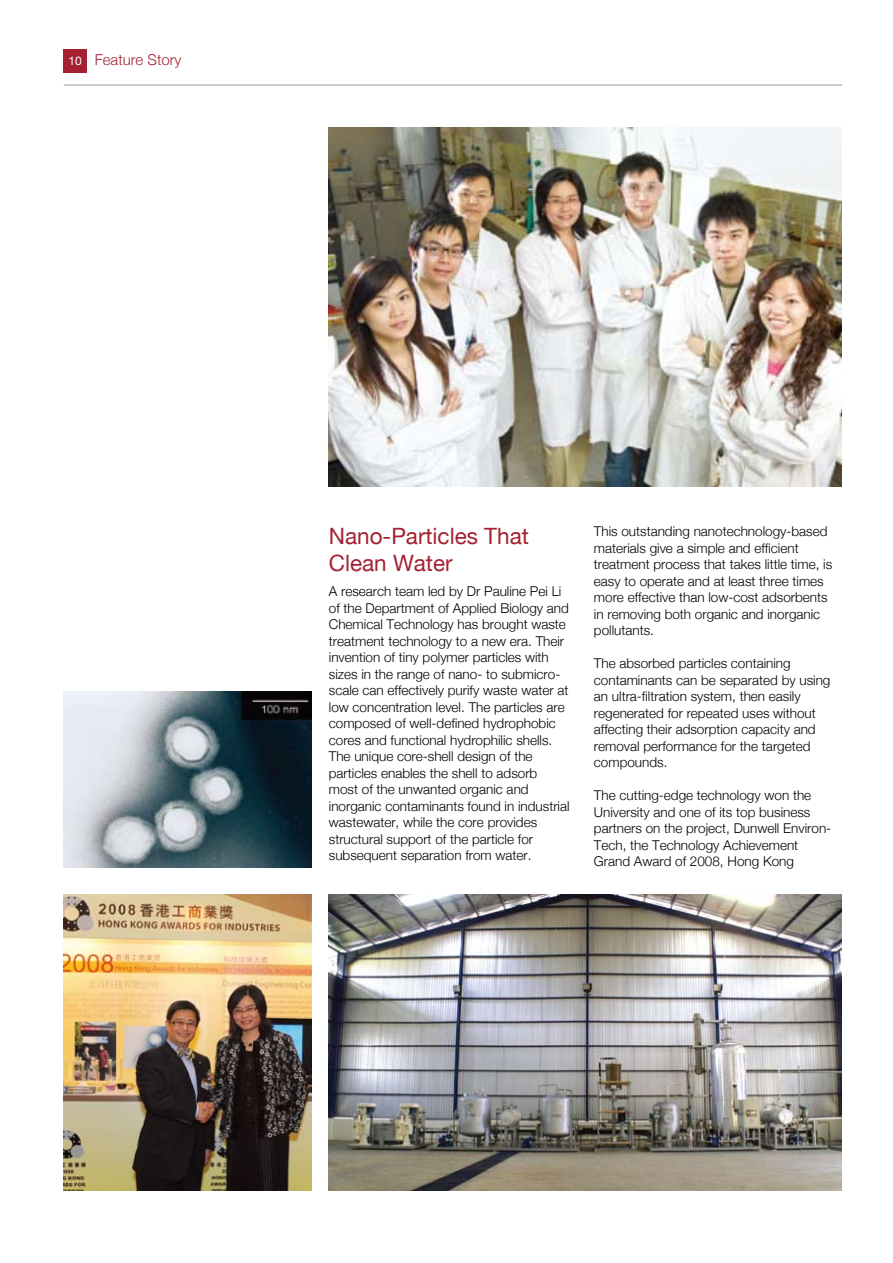
<style>
.page{position:relative;width:893px;height:1263px;background:#fff}
.page>*{position:absolute;margin:0;border:0;box-sizing:border-box;transform-origin:0 0}
.t1{font:22.5px/27px "Helvetica Neue";color:#a52131}
.t2{font:300 15px "Helvetica Neue";color:#a52131}
.t3{font:300 13.5px/16.5px "Helvetica Neue";color:#000}
.s1{font-weight:400;font-size:12px;color:#fff}
</style>
<div class="page">
<hr style="left:64px;top:85px;width:778px;height:1px;background:#9f9fa0">
<div style="left:64px;top:49px;width:23px;height:23px;background:#a52131"></div>
<img style="left:329px;top:128px;width:513px;height:358px">
<img style="left:64px;top:691px;width:248px;height:176px">
<img style="left:329px;top:894px;width:512px;height:297px">
<img style="left:64px;top:894px;width:248px;height:297px">
<p class="t2" style="left:69px;top:51px;width:105px"><span class="s1">10</span> Cove Story</p>
<p class="t2" style="left:95px;top:51px;width:88px">Feature Story</p>
<h1 class="t1" style="left:329px;top:523px;width:202px">Nano-Particles That<br>Clean Water</h1>
<p class="t3" style="left:329px;top:583px;width:242px">A research team led by Dr Pauline Pei Li of the Department of Applied Biology and Chemical Technology has brought waste treatment technology to a new era. Their invention of tiny polymer particles with sizes in the range of nano- to submicro&shy;scale can effectively purify waste water at low concentration level. The particles are composed of well-defined hydrophobic cores and functional hydrophilic shells.<br>The unique core-shell design of the particles enables the shell to adsorb most of the unwanted organic and inorganic contaminants found in industrial wastewater, while the core provides structural support of the particle for subsequent separation from water.</p>
<p class="t3" style="left:594px;top:523px;width:240px">This outstanding nanotechnology-based materials give a simple and efficient treatment process that takes little time, is easy to operate and at least three times more effective than low-cost adsorbents in removing both organic and inorganic pollutants.</p>
<p class="t3" style="left:594px;top:655px;width:238px">The absorbed particles containing contaminants can be separated by using an ultra-filtration system, then easily regenerated for repeated uses without affecting their adsorption capacity and removal performance for the targeted compounds.</p>
<p class="t3" style="left:594px;top:787px;width:239px">The cutting-edge technology won the University and one of its top business partners on the project, Dunwell Environ-Tech, the Technology Achievement Grand Award of 2008, Hong Kong</p>
</div>
